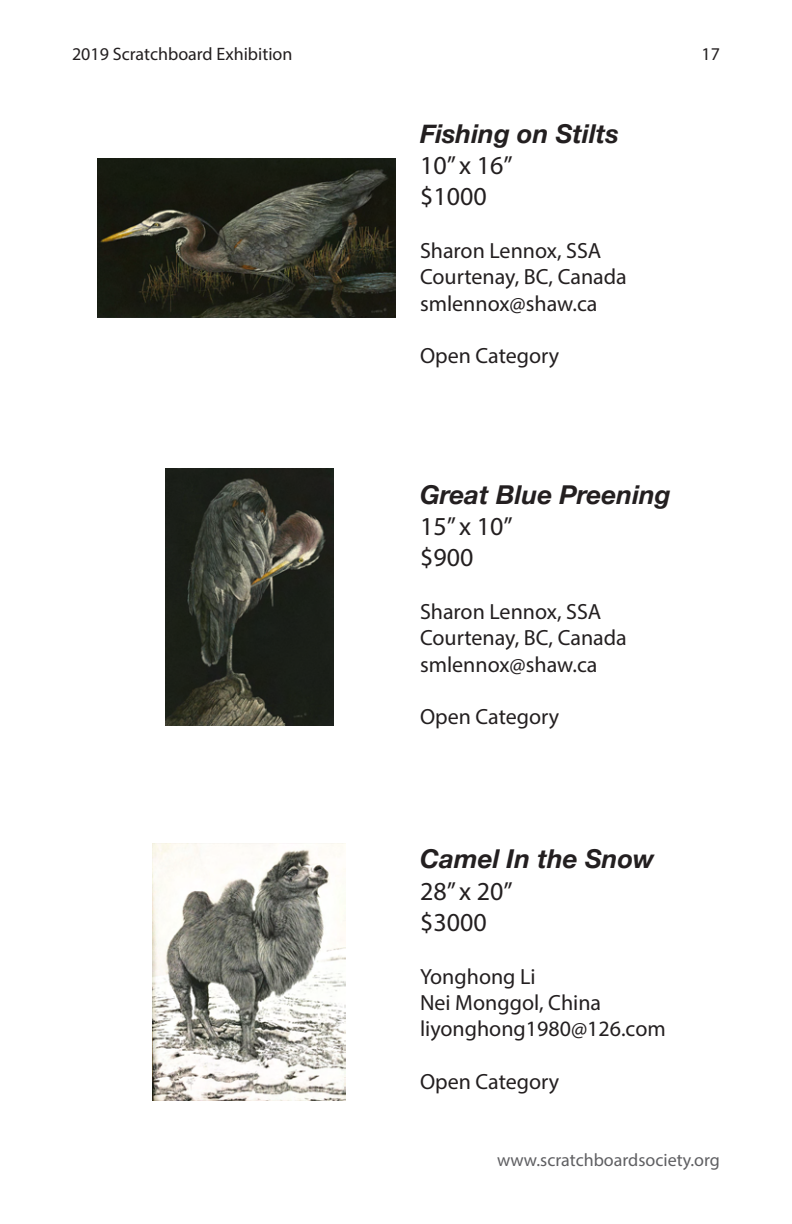
<style>
.page{position:relative;width:792px;height:1224px;background:#fff}
.page>*{position:absolute;margin:0;border:0;box-sizing:border-box;transform-origin:0 0}
.t1{font:italic 700 26px "Helvetica Neue";color:#231f20}
.t2{font:26px "Myriad Pro";color:#231f20}
.t3{font:22px/26.4px "Myriad Pro";color:#231f20}
.t4{font:18px "Myriad Pro";color:#231f20}
.t5{font:18px "Myriad Pro";color:#5f5f62}
</style>
<div class="page">
<img style="left:98px;top:158px;width:297px;height:160px">
<img style="left:165px;top:469px;width:169px;height:257px">
<img style="left:153px;top:843px;width:193px;height:257px">
<p class="t4" style="left:72px;top:43px;width:222px">2019 Scratchboard Exhibition</p>
<p class="t4" style="left:702px;top:43px;width:20px">17</p>
<p class="t1" style="left:420px;top:113px;width:200px">Fishing on Stilts</p>
<p class="t2" style="left:420px;top:149px;width:94px">10” x 16”</p>
<p class="t2" style="left:420px;top:180px;width:68px">$1000</p>
<p class="t3" style="left:420px;top:237px;width:208px">Sharon Lennox, SSA<br>Courtenay, BC, Canada smlennox@shaw.ca</p>
<p class="t3" style="left:420px;top:342px;width:141px">Open Category</p>
<p class="t1" style="left:420px;top:474px;width:252px">Great Blue Preening</p>
<p class="t2" style="left:420px;top:510px;width:94px">15” x 10”</p>
<p class="t2" style="left:420px;top:541px;width:55px">$900</p>
<p class="t3" style="left:420px;top:598px;width:208px">Sharon Lennox, SSA<br>Courtenay, BC, Canada smlennox@shaw.ca</p>
<p class="t3" style="left:420px;top:703px;width:141px">Open Category</p>
<p class="t1" style="left:420px;top:839px;width:236px">Camel In the Snow</p>
<p class="t2" style="left:420px;top:875px;width:94px">28” x 20”</p>
<p class="t2" style="left:420px;top:906px;width:68px">$3000</p>
<p class="t3" style="left:420px;top:963px;width:247px">Yonghong Li<br>Nei Monggol, China liyonghong1980@126.com</p>
<p class="t3" style="left:420px;top:1068px;width:141px">Open Category</p>
<p class="t5" style="left:497px;top:1149px;width:224px">www.scratchboardsociety.org</p>
</div>
